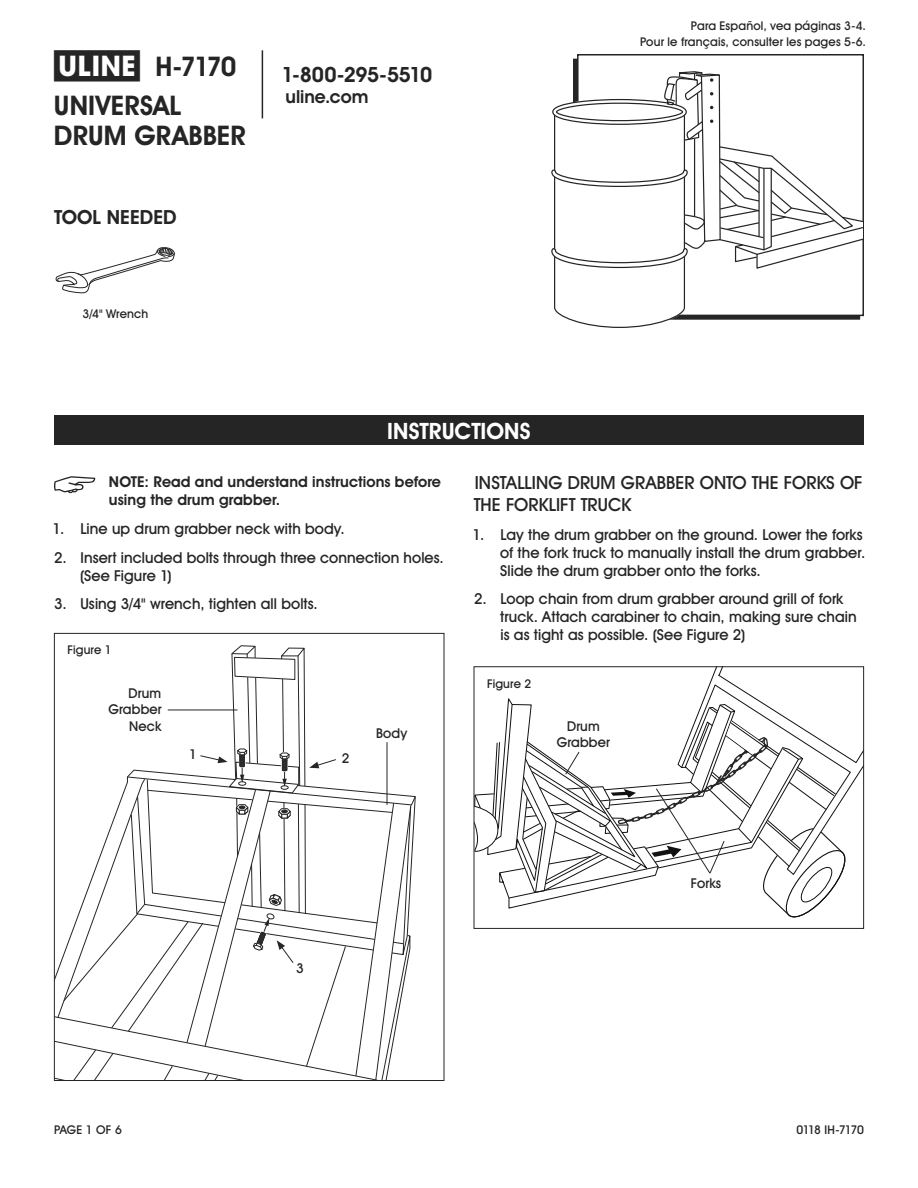
<style>
.page{position:relative;width:918px;height:1188px;background:#fff}
.page>*{position:absolute;margin:0;border:0;box-sizing:border-box;transform-origin:0 0}
.t1{font:700 27px/38.7px "Uline Two Knine";letter-spacing:.005em;color:#252525}
.t2{font:700 22.5px "Uline Two Knine";color:#fff}
.t3{font:700 21px "Uline Two Knine";letter-spacing:-.02em;color:#252525}
.t4{font:700 19.5px "Uline Two Knine";letter-spacing:.005em;color:#252525}
.t5{font:18px/21.6px "Uline Two Knine";letter-spacing:.005em;color:#252525}
.t6{font:700 18px "Uline Two Knine";color:#252525}
.t7{font:15px/18px "Uline Two Knine";letter-spacing:.005em;color:#252525}
.t8{font:700 15px/18px "Uline Two Knine";letter-spacing:.005em;color:#252525}
.t9{font:13.5px/16.2px "Uline Two Knine";letter-spacing:.01em;color:#252525;text-align:right}
.t10{font:12px/16.8px "Uline Two Knine";letter-spacing:.015em;color:#252525;text-align:right}
.t11{font:12px "Uline Two Knine";letter-spacing:-.05em;color:#252525}
.s1{font-size:28.5px}
</style>
<div class="page">
<hr style="left:262px;top:50px;width:1px;height:68px;background:#252525">
<div style="left:54px;top:415px;width:810px;height:30px;background:#252525"></div>
<svg style="left:54px;top:476px;width:41px;height:17px"></svg>
<svg style="left:54px;top:645px;width:362px;height:436px"></svg>
<svg style="left:551px;top:71px;width:311px;height:257px"></svg>
<svg style="left:474px;top:667px;width:390px;height:254px"></svg>
<svg style="left:55px;top:247px;width:120px;height:47px"></svg>
<h1 class="t1" style="left:54px;top:47px;width:184px"><span class="s1">π</span> H-7170<br>UNIVERSAL</h1>
<h1 class="t1" style="left:54px;top:116px;width:193px">DRUM GRABBER</h1>
<h3 class="t4" style="left:54px;top:206px;width:124px">TOOL NEEDED</h3>
<p class="t10" style="left:83px;top:305px;width:67px">3/4" Wrench</p>
<h3 class="t3" style="left:281px;top:62px;width:152px">1-800-295-5510</h3>
<p class="t6" style="left:285px;top:86px;width:84px">uline.com</p>
<p class="t10" style="left:640px;top:17px;width:227px">Para Español, vea páginas 3-4.<br>Pour le français, consulter les pages 5-6.</p>
<h2 class="t2" style="left:387px;top:417px;width:145px">INSTRUCTIONS</h2>
<p class="t8" style="left:109px;top:473px;width:334px">NOTE: Read and understand instructions before using the drum grabber.</p>
<p class="t7" style="left:53px;top:519px;width:294px">1. Line up drum grabber neck with body.</p>
<p class="t7" style="left:80px;top:548px;width:365px;text-indent:-26px">2. Insert included bolts through three connection holes. (See Figure 1)</p>
<p class="t7" style="left:54px;top:595px;width:265px">3. Using 3/4" wrench, tighten all bolts.</p>
<p class="t5" style="left:474px;top:472px;width:391px">INSTALLING DRUM GRABBER ONTO THE FORKS OF<br>THE FORKLIFT TRUCK</p>
<p class="t7" style="left:500px;top:525px;width:367px;text-indent:-28px">1. Lay the drum grabber on the ground. Lower the forks of the fork truck to manually install the drum grabber.<br>Slide the drum grabber onto the forks.</p>
<p class="t7" style="left:500px;top:590px;width:358px;text-indent:-26px">2. Loop chain from drum grabber around grill of fork truck. Attach carabiner to chain, making sure chain is as tight as possible. (See Figure 2)</p>
<p class="t10" style="left:68px;top:641px;width:46px">Figure 1</p>
<p class="t9" style="left:108px;top:685px;width:55px">Drum<br>Grabber<br>Neck</p>
<p class="t9" style="left:189px;top:746px;width:9px">1</p>
<p class="t9" style="left:342px;top:750px;width:9px">2</p>
<p class="t9" style="left:376px;top:725px;width:33px">Body</p>
<p class="t9" style="left:296px;top:960px;width:9px">3</p>
<p class="t10" style="left:487px;top:675px;width:46px">Figure 2</p>
<p class="t9" style="left:557px;top:718px;width:55px;text-align:center">Drum<br>Grabber</p>
<p class="t9" style="left:691px;top:875px;width:32px">Forks</p>
<p class="t10" style="left:54px;top:1121px;width:69px">PAGE 1 OF 6</p>
<p class="t11" style="left:797px;top:1122px;width:69px">0118 IH-7170</p>
</div>
